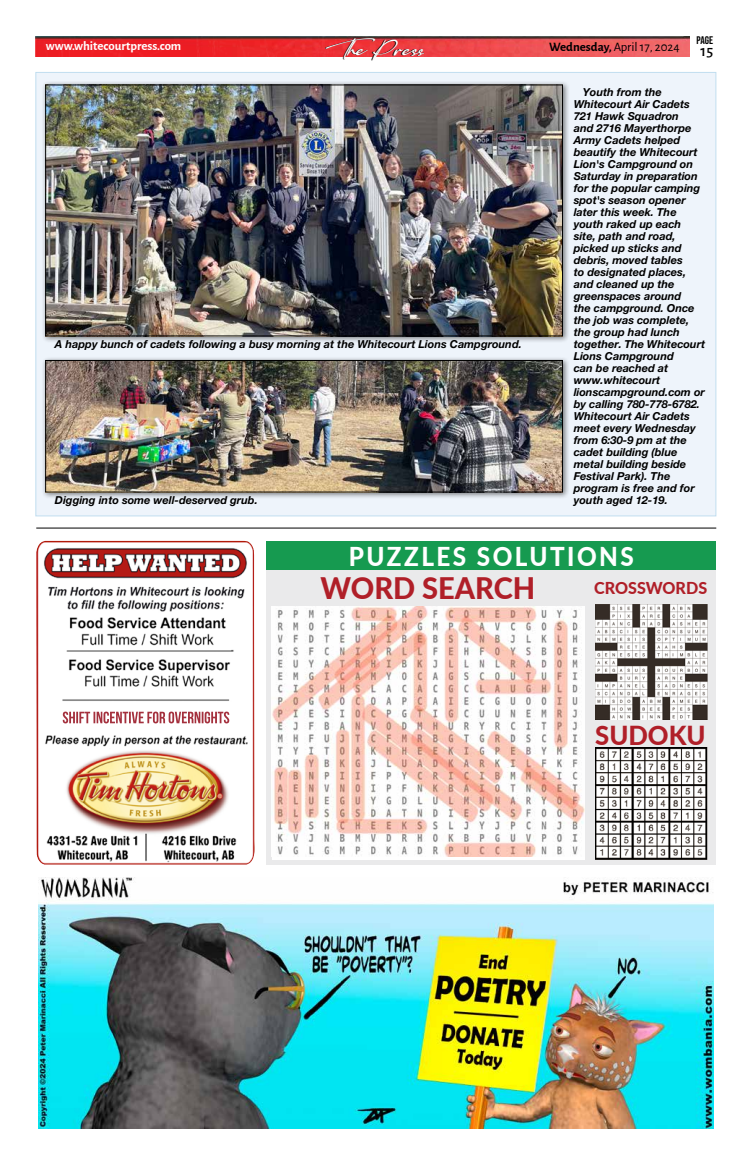
<style>
.page{position:relative;width:756px;height:1170px;background:#fff}
.page>*{position:absolute;margin:0;border:0;box-sizing:border-box;transform-origin:0 0}
.t1{font:800 29.7px "Lato";color:#b01f28}
.t2{font:28.6px "The Californication";color:#fff}
.t3{font:800 26.2px "Lato";color:#b01f28}
.t4{font:800 26px "Lato";letter-spacing:.1em;color:#fff;scale:.93 1}
.t5{font:800 16.4px "Lato";color:#b01f28}
.t6{font:500 16.1px "Alegreya Sans";color:#000}
.t7{font:700 12.9px "Alegreya Sans";color:#fff}
.t8{font:12.9px "Alegreya Sans";color:#000}
.t9{font:italic 700 11px/12px "Helvetica Neue LT Pro";color:#000}
.t10{font:11px "Bebas Neue";color:#000}
.s1{color:#000}
.s2{font-weight:700}
</style>
<div class="page">
<img style="left:35px;top:36px;width:654px;height:21px">
<div style="left:35px;top:72px;width:681px;height:444px;background:#eef4fb"></div>
<div style="left:266px;top:569px;width:450px;height:295px;background:#eaeaeb"></div>
<img style="left:595px;top:604px;width:112px;height:115px">
<img style="left:595px;top:747px;width:112px;height:112px">
<img style="left:272px;top:606px;width:312px;height:250px">
<div style="left:266px;top:541px;width:450px;height:28px;background:#169a50"></div>
<img style="left:36px;top:541px;width:218px;height:323px">
<hr style="left:36px;top:527px;width:680px;height:1px;background:#000">
<img style="left:39px;top:877px;width:674px;height:251px">
<div style="left:41px;top:81px;width:528px;height:262px;background:#000;opacity:.5"></div>
<img style="left:47px;top:87px;width:513px;height:247px">
<div style="left:45px;top:85px;width:517px;height:251px;border:1px solid #000"></div>
<div style="left:41px;top:356px;width:528px;height:143px;background:#000;opacity:.5"></div>
<img style="left:47px;top:362px;width:513px;height:128px">
<div style="left:45px;top:360px;width:517px;height:132px;border:1px solid #000"></div>
<p class="t7" style="left:46px;top:37px;width:137px">www.whitecourtpress.com</p>
<h2 class="t2" style="left:325px;top:33px;width:101px">The P<span class="s1">ress</span></h2>
<p class="t9" style="left:55px;top:338px;width:468px">A happy bunch of cadets following a busy morning at the Whitecourt Lions Campground.</p>
<p class="t9" style="left:55px;top:494px;width:204px">Digging into some well-deserved grub.</p>
<p class="t10" style="left:696px;top:34px;width:18px">PAGE</p>
<p class="t8" style="left:549px;top:38px;width:132px"><span class="s2">Wednesday,</span>April 17, 2024</p>
<h3 class="t6" style="left:700px;top:39px;width:14px">15</h3>
<p class="t9" style="left:573px;top:86px;width:133px;text-indent:9px">Youth from the<br>Whitecourt Air Cadets<br>721 Hawk Squadron<br>and 2716 Mayerthorpe<br>Army Cadets helped beautify the Whitecourt<br>Lion's Campground on<br>Saturday in preparation for the popular camping spot's season opener later this week. The youth raked up each site, path and road, picked up sticks and debris, moved tables<br>to designated places, and cleaned up the greenspaces around<br>the campground. Once the job was complete, the group had lunch together. The Whitecourt<br>Lions Campground<br>can be reached at www.whitecourt lionscampground.com or by calling 780-778-6782.<br>Whitecourt Air Cadets meet every Wednesday from 6:30-9 pm at the cadet building (blue metal building beside<br>Festival Park). The program is free and for youth aged 12-19.</p>
<h3 class="t4" style="left:349px;top:536px;width:308px">PUZZLES SOLUTIONS</h3>
<h1 class="t1" style="left:320px;top:565px;width:216px">WORD SEARCH</h1>
<h3 class="t5" style="left:594px;top:576px;width:114px">CROSSWORDS</h3>
<h3 class="t3" style="left:595px;top:716px;width:112px">SUDOKU</h3>
</div>
